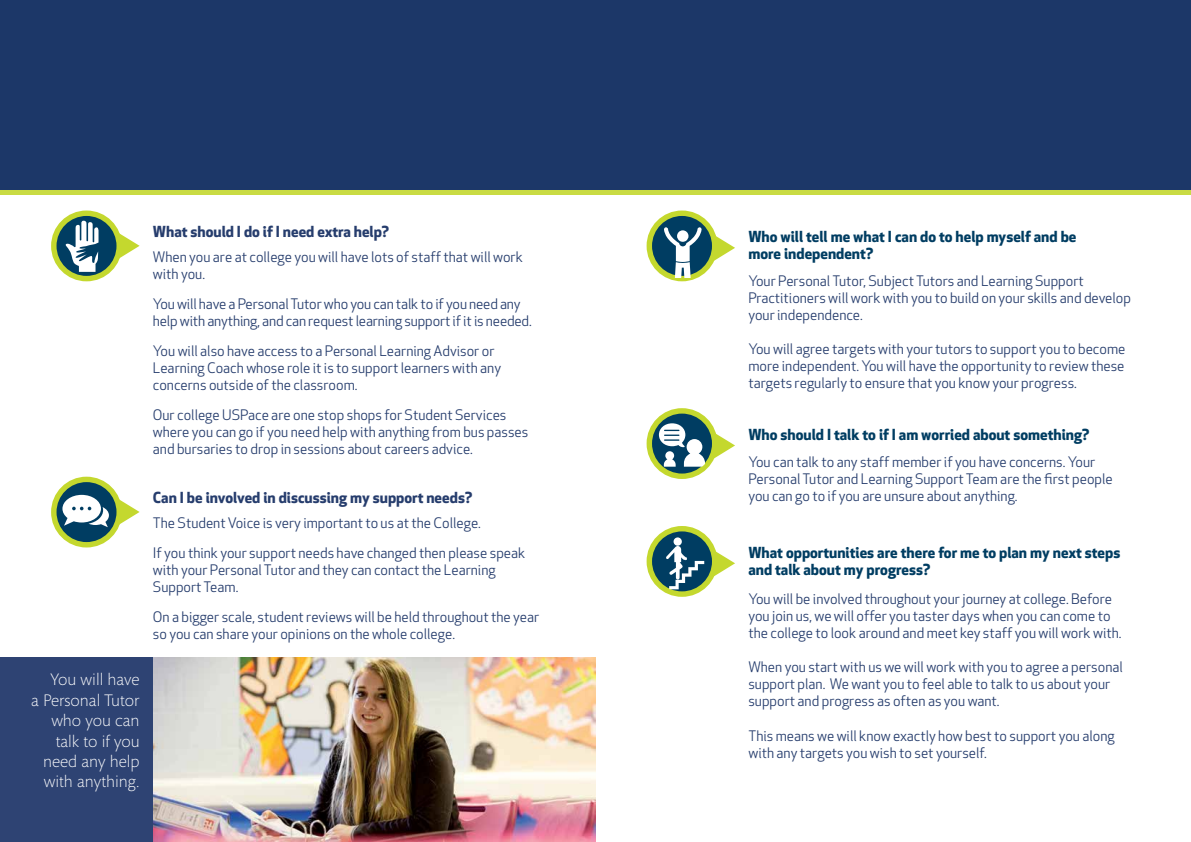
<style>
.page{position:relative;width:1191px;height:842px;background:#fff}
.page>*{position:absolute;margin:0;border:0;box-sizing:border-box;transform-origin:0 0}
.t1{font:300 17px/20.4px "Mundo Sans";color:#fff;text-align:right}
.t2{font:14.9px/17px "Apex New PS Bold Proportional";color:#003d62}
.t3{font:14.9px "Apex New PS Bold Proportional";color:#263d6d}
.t4{font:14.2px/17px "Apex New PS Book Proportional";color:#263d6d}
</style>
<div class="page">
<div style="left:0;top:0;width:1191px;height:190px;background:#1c3768"></div>
<svg style="left:119px;top:234px;width:21px;height:26px"></svg>
<svg style="left:54px;top:213px;width:65px;height:66px"></svg>
<div style="left:51px;top:210px;width:71px;height:71px;border:5px solid #c4d82e;border-radius:50%"></div>
<svg style="left:66px;top:221px;width:32px;height:51px"></svg>
<div style="left:0;top:190px;width:1191px;height:5px;background:#c9db44"></div>
<svg style="left:119px;top:498px;width:21px;height:28px"></svg>
<svg style="left:54px;top:479px;width:65px;height:66px;background:#245958"></svg>
<div style="left:51px;top:477px;width:71px;height:70px;border:5px solid #c4d82e;border-radius:50%"></div>
<svg style="left:62px;top:495px;width:47px;height:32px"></svg>
<img style="left:153px;top:658px;width:442px;height:184px">
<div style="left:0;top:658px;width:153px;height:184px;background:#2e4373"></div>
<svg style="left:649px;top:213px;width:65px;height:66px"></svg>
<div style="left:646px;top:210px;width:71px;height:71px;border:5px solid #c4d82e;border-radius:50%"></div>
<svg style="left:712px;top:234px;width:23px;height:28px"></svg>
<svg style="left:664px;top:227px;width:37px;height:51px"></svg>
<svg style="left:649px;top:411px;width:65px;height:65px"></svg>
<div style="left:646px;top:408px;width:71px;height:71px;border:5px solid #c4d82e;border-radius:50%"></div>
<svg style="left:712px;top:431px;width:23px;height:28px"></svg>
<svg style="left:659px;top:423px;width:46px;height:44px"></svg>
<svg style="left:649px;top:529px;width:65px;height:65px"></svg>
<div style="left:646px;top:526px;width:71px;height:71px;border:5px solid #c4d82e;border-radius:50%"></div>
<svg style="left:712px;top:549px;width:23px;height:28px"></svg>
<svg style="left:673px;top:537px;width:9px;height:9px"></svg>
<svg style="left:666px;top:546px;width:38px;height:43px"></svg>
<p class="t1" style="left:31px;top:670px;width:110px">You will have<br>a Personal Tutor who you can talk to if you need any help with anything.</p>
<p class="t3" style="left:153px;top:222px;width:238px">What should I do if I need extra help?</p>
<p class="t4" style="left:153px;top:249px;width:371px">When you are at college you will have lots of staff that will work with you.</p>
<p class="t4" style="left:153px;top:296px;width:380px">You will have a Personal Tutor who you can talk to if you need any help with anything, and can request learning support if it is needed.</p>
<p class="t4" style="left:153px;top:343px;width:350px">You will also have access to a Personal Learning Advisor or<br>Learning Coach whose role it is to support learners with any concerns outside of the classroom.</p>
<p class="t4" style="left:153px;top:406px;width:377px">Our college USPace are one stop shops for Student Services where you can go if you need help with anything from bus passes and bursaries to drop in sessions about careers advice.</p>
<p class="t3" style="left:153px;top:488px;width:321px">Can I be involved in discussing my support needs?</p>
<p class="t4" style="left:153px;top:509px;width:374px;line-height:29.8px">The Student Voice is very important to us at the College.<br>If you think your support needs have changed then please speak</p>
<p class="t4" style="left:153px;top:562px;width:344px">with your Personal Tutor and they can contact the Learning<br>Support Team.</p>
<p class="t4" style="left:153px;top:609px;width:388px">On a bigger scale, student reviews will be held throughout the year so you can share your opinions on the whole college.</p>
<p class="t2" style="left:748px;top:229px;width:329px">Who will tell me what I can do to help myself and be more independent?</p>
<p class="t4" style="left:748px;top:273px;width:384px">Your Personal Tutor, Subject Tutors and Learning Support<br>Practitioners will work with you to build on your skills and develop your independence.</p>
<p class="t4" style="left:748px;top:341px;width:378px;text-align:justify">You will agree targets with your tutors to support you to become more independent. You will have the opportunity to review these targets regularly to ensure that you know your progress.</p>
<p class="t2" style="left:748px;top:426px;width:342px">Who should I talk to if I am worried about something?</p>
<p class="t4" style="left:748px;top:454px;width:366px">You can talk to any staff member if you have concerns. Your<br>Personal Tutor and Learning Support Team are the first people you can go to if you are unsure about anything.</p>
<p class="t2" style="left:748px;top:544px;width:373px">What opportunities are there for me to plan my next steps and talk about my progress?</p>
<p class="t4" style="left:748px;top:591px;width:375px">You will be involved throughout your journey at college. Before you join us, we will offer you taster days when you can come to the college to look around and meet key staff you will work with.</p>
<p class="t4" style="left:748px;top:659px;width:376px">When you start with us we will work with you to agree a personal support plan. We want you to feel able to talk to us about your support and progress as often as you want.</p>
<p class="t4" style="left:748px;top:727px;width:368px">This means we will know exactly how best to support you along with any targets you wish to set yourself.</p>
</div>
